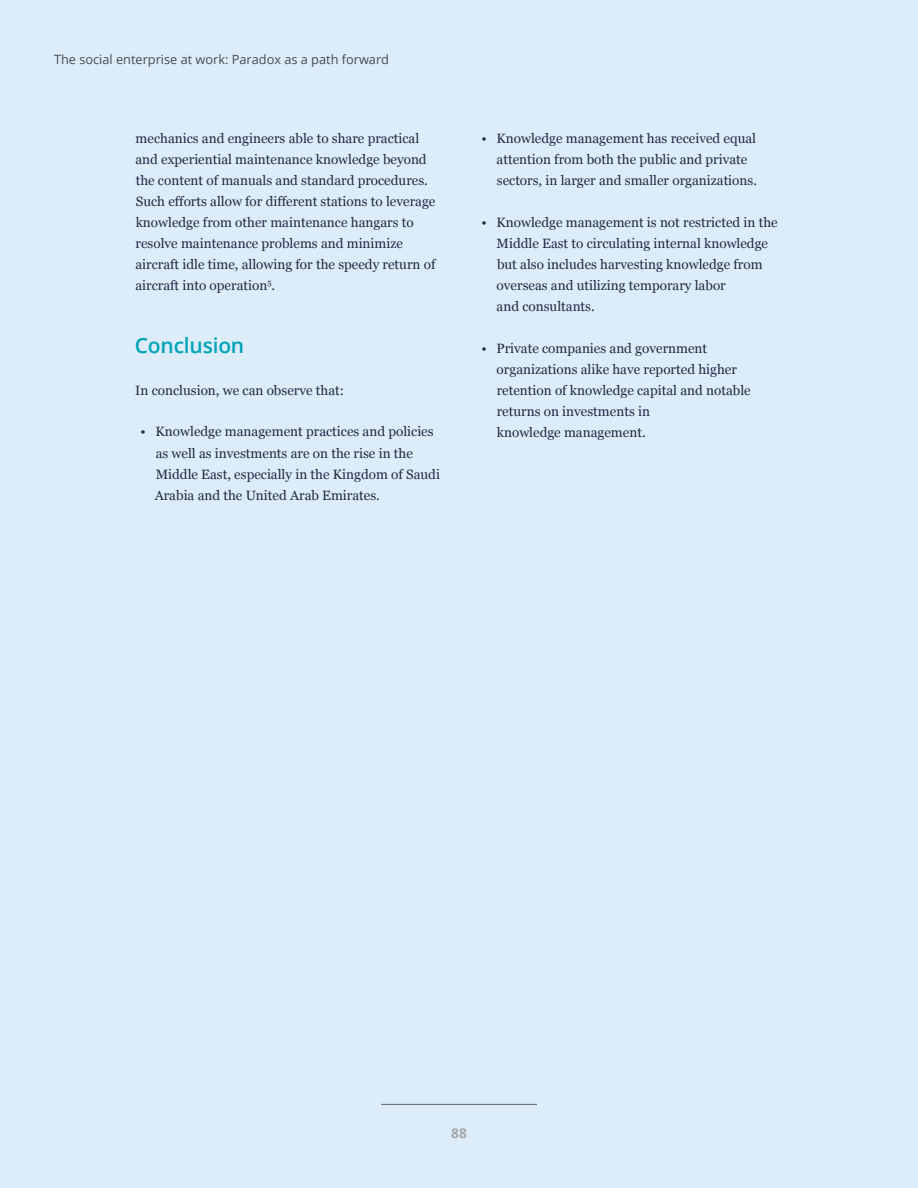
<style>
.page{position:relative;width:918px;height:1188px;background:#dcecf9}
.page>*{position:absolute;margin:0;border:0;box-sizing:border-box;transform-origin:0 0}
.t1{font:600 21px "Open Sans";letter-spacing:-.01em;color:#00a5b8}
.t2{font:13.5px/21px "Georgia";color:#202a45}
.t3{font:700 13.5px "Open Sans";color:#a3a7a9}
.t4{font:12.75px "Open Sans";color:#474c55}
</style>
<div class="page">
<hr style="left:381px;top:1104px;width:156px;height:1px;background:#5f636a">
<p class="t4" style="left:54px;top:50px;width:337px">The social enterprise at work: Paradox as a path forward</p>
<p class="t2" style="left:135px;top:127px;width:302px">mechanics and engineers able to share practical and experiential maintenance knowledge beyond the content of manuals and standard procedures.<br>Such efforts allow for different stations to leverage knowledge from other maintenance hangars to resolve maintenance problems and minimize aircraft idle time, allowing for the speedy return of aircraft into operation<sup>5</sup>.</p>
<h1 class="t1" style="left:135px;top:330px;width:111px">Conclusion</h1>
<p class="t2" style="left:135px;top:379px;width:210px">In conclusion, we can observe that:</p>
<p class="t2" style="left:155px;top:421px;width:287px;text-indent:-14px">• Knowledge management practices and policies as well as investments are on the rise in the Middle East, especially in the Kingdom of Saudi Arabia and the United Arab Emirates.</p>
<p class="t2" style="left:497px;top:127px;width:262px;text-indent:-15px">• Knowledge management has received equal attention from both the public and private sectors, in larger and smaller organizations.</p>
<p class="t2" style="left:497px;top:211px;width:283px;text-indent:-15px">• Knowledge management is not restricted in the Middle East to circulating internal knowledge but also includes harvesting knowledge from overseas and utilizing temporary labor<br>and consultants.</p>
<p class="t2" style="left:497px;top:337px;width:256px;text-indent:-15px">• Private companies and government organizations alike have reported higher retention of knowledge capital and notable returns on investments in<br>knowledge management.</p>
<p class="t3" style="left:451px;top:1123px;width:17px">88</p>
</div>
